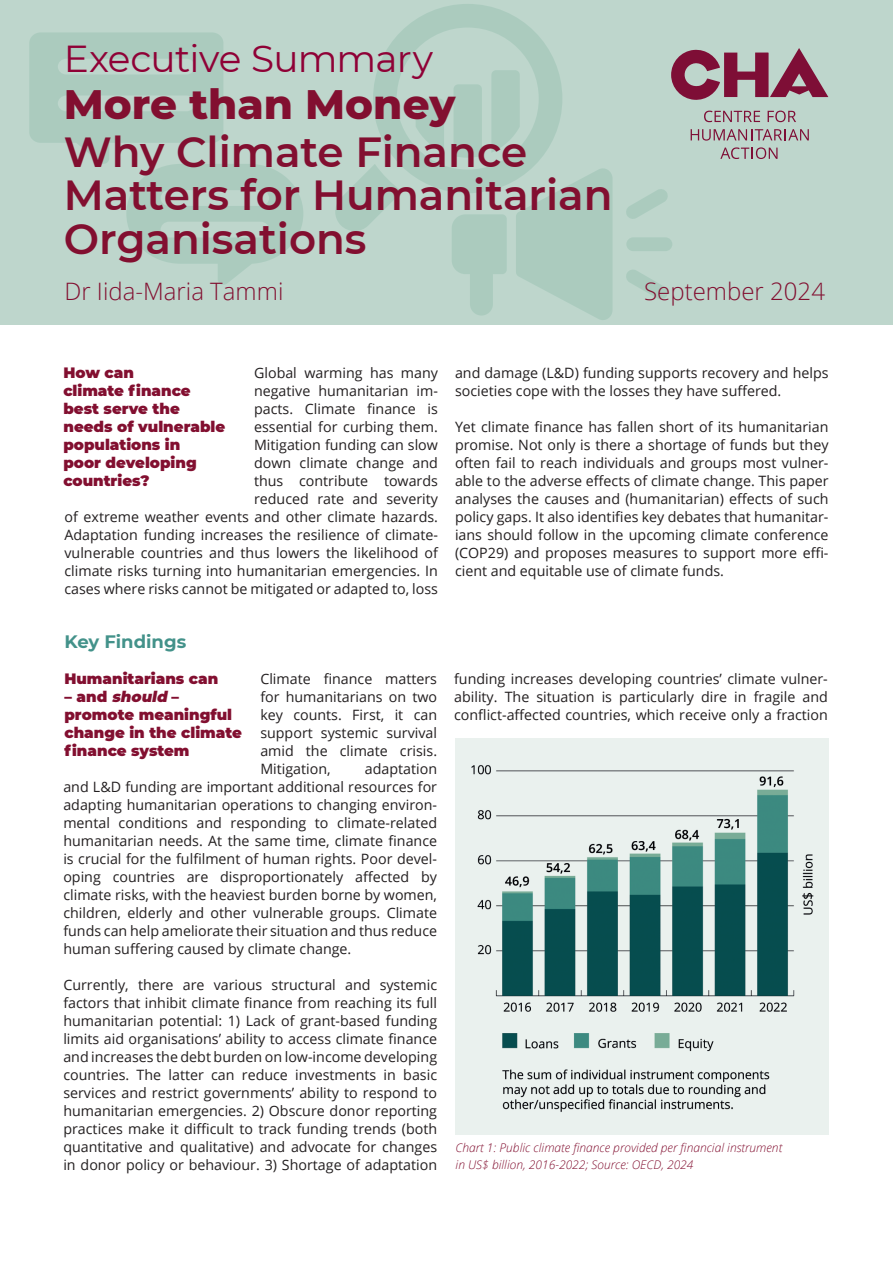
<style>
.page{position:relative;width:893px;height:1263px;background:#fff}
.page>*{position:absolute;margin:0;border:0;box-sizing:border-box;transform-origin:0 0}
.t1{font:600 42px "Montserrat";color:#820f30}
.t2{font:800 42px "Montserrat";color:#820f30}
.Fließtext_EN{font:37.5px "Montserrat";letter-spacing:-.02em;color:#8f0136}
.t3{font:300 24px "Open Sans";color:#820f30}
.HEAD_14pt{font:700 18px "Montserrat";color:#43928a}
.Zitat_linksbündig{font:900 15px/18px "Montserrat";color:#820f30}
.Zitat_linksbündig-2{font:italic 900 15px "Montserrat";color:#820f30}
.COPY{font:14.25px/18px "Open Sans";color:#231f20;text-align:justify}
.Bildunterschrift_rot{font:italic 300 12px/16.5px "Open Sans";color:#820f30}
.s1{font-style:normal}
</style>
<div class="page">
<div style="left:0;top:0;width:893px;height:324px;background:#bed6cc"></div>
<svg style="left:29px;top:32px;width:274px;height:253px"></svg>
<svg style="left:335px;top:4px;width:277px;height:316px"></svg>
<div style="left:626px;top:237px;width:46px;height:14px;background:#abcbbe;border-radius:7px"></div>
<svg style="left:626px;top:189px;width:42px;height:30px"></svg>
<svg style="left:626px;top:270px;width:42px;height:29px"></svg>
<svg style="left:671px;top:48px;width:157px;height:52px"></svg>
<svg style="left:704px;top:111px;width:56px;height:11px"></svg>
<svg style="left:768px;top:111px;width:28px;height:11px"></svg>
<svg style="left:691px;top:129px;width:118px;height:12px"></svg>
<svg style="left:720px;top:147px;width:57px;height:12px"></svg>
<img style="left:455px;top:738px;width:373px;height:394px">
<p class="Fließtext_EN" style="left:64px;top:33px;width:371px">Executive Summary</p>
<p class="t2" style="left:64px;top:73px;width:393px">More than Money</p>
<p class="t1" style="left:64px;top:122px;width:465px">Why Climate Finance</p>
<p class="t1" style="left:64px;top:165px;width:550px">Matters for Humanitarian</p>
<p class="t1" style="left:64px;top:209px;width:304px">Organisations</p>
<p class="t3" style="left:64px;top:275px;width:220px">Dr Iida-Maria Tammi</p>
<p class="t3" style="left:644px;top:275px;width:182px">September 2024</p>
<p class="COPY" style="left:64px;top:363px;width:375px;text-align:right">Global warming has many<br>negative humanitarian im-<br>pacts. Climate finance is<br>essential for curbing them.<br>Mitigation funding can slow<br>down climate change and<br>thus contribute towards<br>reduced rate and severity<br>of extreme weather events and other climate hazards.<br>Adaptation funding increases the resilience of climate&shy;vulnerable countries and thus lowers the likelihood of climate risks turning into humanitarian emergencies. In cases where risks cannot be mitigated or adapted to, loss</p>
<p class="COPY" style="left:455px;top:363px;width:375px">and damage (L&amp;D) funding supports recovery and helps societies cope with the losses they have suffered.</p>
<p class="Zitat_linksbündig" style="left:63px;top:363px;width:72px">How can</p>
<p class="Zitat_linksbündig" style="left:63px;top:381px;width:129px">climate finance</p>
<p class="Zitat_linksbündig" style="left:63px;top:399px;width:118px">best serve the</p>
<p class="Zitat_linksbündig" style="left:63px;top:417px;width:163px">needs of vulnerable</p>
<p class="Zitat_linksbündig" style="left:63px;top:435px;width:118px">populations in</p>
<p class="Zitat_linksbündig" style="left:63px;top:453px;width:135px">poor developing</p>
<p class="Zitat_linksbündig" style="left:63px;top:471px;width:88px">countries?</p>
<p class="COPY" style="left:455px;top:417px;width:375px">Yet climate finance has fallen short of its humanitarian promise. Not only is there a shortage of funds but they often fail to reach individuals and groups most vulner&shy;able to the adverse effects of climate change. This paper analyses the causes and (humanitarian) effects of such policy gaps. It also identifies key debates that humanitar&shy;ians should follow in the upcoming climate conference (COP29) and proposes measures to support more effi&shy;cient and equitable use of climate funds.</p>
<p class="HEAD_14pt" style="left:64px;top:629px;width:123px">Key Findings</p>
<p class="Zitat_linksbündig" style="left:64px;top:669px;width:155px">Humanitarians can</p>
<p class="Zitat_linksbündig-2" style="left:64px;top:685px;width:116px"><span class="s1">– a n d</span> should <span class="s1">–</span></p>
<p class="Zitat_linksbündig" style="left:64px;top:705px;width:179px">promote meaningful change in the climate</p>
<p class="Zitat_linksbündig" style="left:64px;top:741px;width:127px">finance system</p>
<p class="COPY" style="left:260px;top:669px;width:178px">Climate finance matters for humanitarians on two key counts. First, it can support systemic survival amid the climate crisis.<br>Mitigation,</p>
<p class="COPY" style="left:63px;top:759px;width:375px;text-indent:301px">adaptation and L&amp;D funding are important additional resources for adapting humanitarian operations to changing environ&shy;mental conditions and responding to climate-related humanitarian needs. At the same time, climate finance is crucial for the fulfilment of human rights. Poor devel&shy;oping countries are disproportionately affected by climate risks, with the heaviest burden borne by women, children, elderly and other vulnerable groups. Climate funds can help ameliorate their situation and thus reduce human suffering caused by climate change.</p>
<p class="COPY" style="left:63px;top:975px;width:375px">Currently, there are various structural and systemic factors that inhibit climate finance from reaching its full humanitarian potential: 1) Lack of grant-based funding limits aid organisations’ ability to access climate finance and increases the debt burden on low-income developing countries. The latter can reduce investments in basic services and restrict governments’ ability to respond to humanitarian emergencies. 2) Obscure donor reporting practices make it difficult to track funding trends (both quantitative and qualitative) and advocate for changes in donor policy or behaviour. 3) Shortage of adaptation</p>
<p class="COPY" style="left:454px;top:669px;width:375px">funding increases developing countries’ climate vulner&shy;ability. The situation is particularly dire in fragile and conflict-affected countries, which receive only a fraction</p>
<p class="Bildunterschrift_rot" style="left:456px;top:1139px;width:328px">Chart 1: Public climate finance provided per financial instrument in US$ billion, 2016-2022; Source: OECD, 2024</p>
</div>
